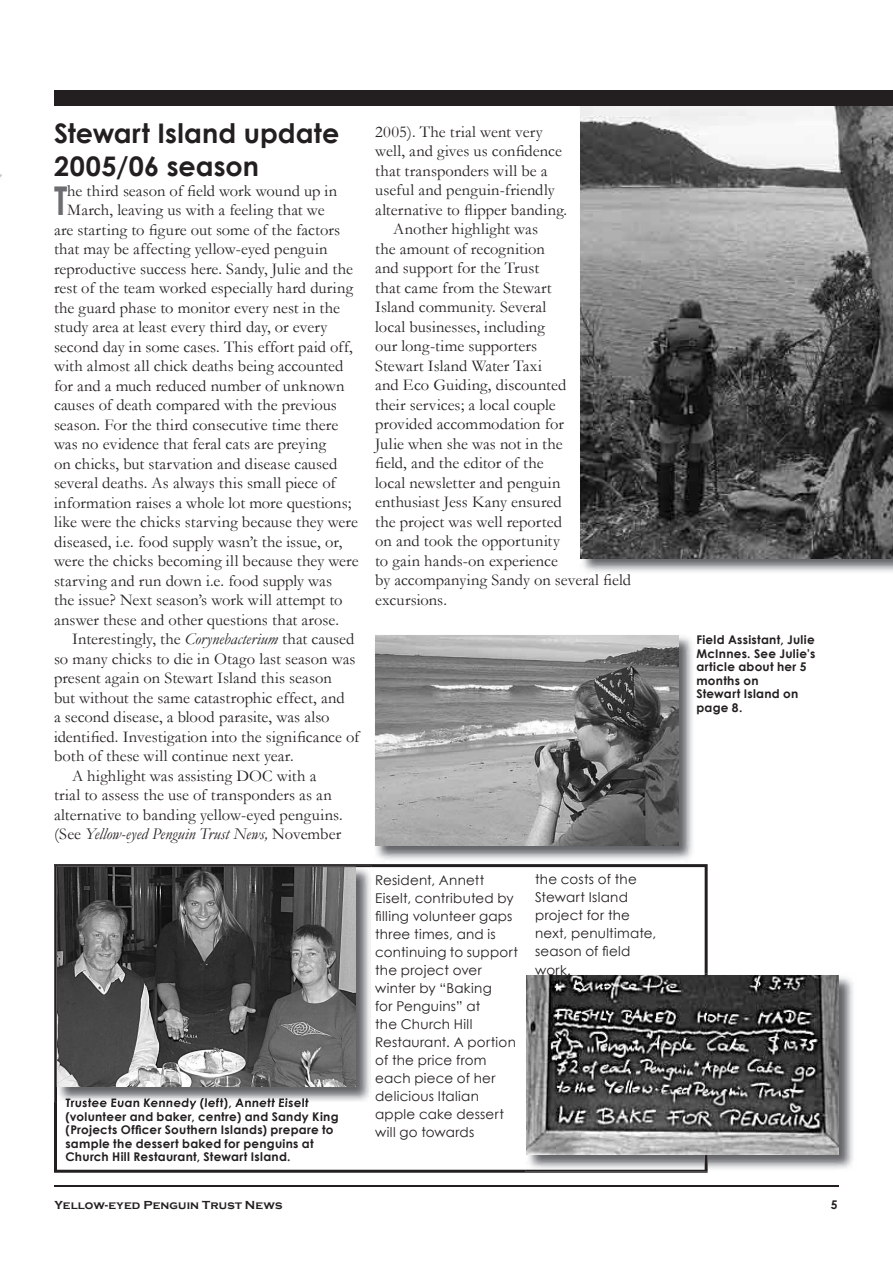
<style>
.page{position:relative;width:893px;height:1263px;background:#fff}
.page>*{position:absolute;margin:0;border:0;box-sizing:border-box;transform-origin:0 0}
.t1{font:700 39.6px "Century Gothic";color:#6c6d70;scale:.8 1}
.t2{font:700 27px/33px "Century Gothic";letter-spacing:.005em;color:#231f20}
.t3{font:16.5px "Garamond";letter-spacing:.005em;color:#231f20}
.t4{font:italic 16.5px "Garamond";color:#231f20}
.t5{font:13.5px/18px "Century Gothic";letter-spacing:.015em;color:#231f20}
.t6{font:700 12px/13.5px "Century Gothic";letter-spacing:.025em;color:#231f20}
.t7{font:700 12px "Copperplate Gothic";letter-spacing:.01em;color:#231f20}
.s1{font-style:italic}
.s2{font-style:normal}
</style>
<div class="page">
<hr style="left:54px;top:1185px;width:785px;height:2px;background:#231f20">
<img style="left:579px;top:105px;width:314px;height:467px">
<img style="left:581px;top:105px;width:312px;height:453px">
<div style="left:54px;top:90px;width:839px;height:15px;background:#231f20"></div>
<svg style="left:54px;top:864px;width:654px;height:309px"></svg>
<img style="left:54px;top:866px;width:317px;height:236px">
<img style="left:57px;top:867px;width:50px;height:220px">
<img style="left:106px;top:867px;width:250px;height:44px">
<img style="left:708px;top:977px;width:145px;height:192px">
<img style="left:525px;top:973px;width:183px;height:198px">
<img style="left:527px;top:975px;width:312px;height:179px">
<img style="left:376px;top:635px;width:317px;height:225px">
<img style="left:375px;top:635px;width:303px;height:211px">
<h2 class="t2" style="left:54px;top:116px;width:287px">Stewart Island update<br>2005/06 season</h2>
<h1 class="t1" style="left:54px;top:176px;width:18px">T</h1>
<p class="t3" style="left:67px;top:181px;width:271px">he third season of field work wound up in</p>
<p class="t3" style="left:67px;top:200px;width:259px">March, leaving us with a feeling that we</p>
<p class="t3" style="left:54px;top:220px;width:288px">are starting to figure out some of the factors</p>
<p class="t3" style="left:54px;top:239px;width:275px">that may be affecting yellow-eyed penguin</p>
<p class="t3" style="left:54px;top:259px;width:300px">reproductive success here. Sandy, Julie and the</p>
<p class="t3" style="left:54px;top:278px;width:301px">rest of the team worked especially hard during</p>
<p class="t3" style="left:54px;top:298px;width:288px">the guard phase to monitor every nest in the</p>
<p class="t3" style="left:54px;top:317px;width:275px">study area at least every third day, or every</p>
<p class="t3" style="left:54px;top:337px;width:300px">second day in some cases. This effort paid off,</p>
<p class="t3" style="left:54px;top:356px;width:291px">with almost all chick deaths being accounted</p>
<p class="t3" style="left:54px;top:376px;width:292px">for and a much reduced number of unknown</p>
<p class="t3" style="left:54px;top:395px;width:284px">causes of death compared with the previous</p>
<p class="t3" style="left:54px;top:415px;width:286px">season. For the third consecutive time there</p>
<p class="t3" style="left:54px;top:434px;width:274px">was no evidence that feral cats are preying</p>
<p class="t3" style="left:54px;top:454px;width:285px">on chicks, but starvation and disease caused</p>
<p class="t3" style="left:54px;top:473px;width:283px">several deaths. As always this small piece of</p>
<p class="t3" style="left:54px;top:493px;width:299px">information raises a whole lot more questions;</p>
<p class="t3" style="left:54px;top:512px;width:305px">like were the chicks starving because they were</p>
<p class="t3" style="left:54px;top:532px;width:290px">diseased, i.e. food supply wasn’t the issue, or,</p>
<p class="t3" style="left:54px;top:551px;width:306px">were the chicks becoming ill because they were</p>
<p class="t3" style="left:54px;top:571px;width:280px">starving and run down i.e. food supply was</p>
<p class="t3" style="left:54px;top:590px;width:290px">the issue? Next season’s work will attempt to</p>
<p class="t3" style="left:54px;top:610px;width:287px">answer these and other questions that arose.</p>
<p class="t3" style="left:72px;top:629px;width:284px">Interestingly, the <span class="s1">Corynebacterium</span> that caused</p>
<p class="t3" style="left:54px;top:649px;width:303px">so many chicks to die in Otago last season was</p>
<p class="t3" style="left:54px;top:668px;width:279px">present again on Stewart Island this season</p>
<p class="t3" style="left:54px;top:688px;width:292px">but without the same catastrophic effect, and</p>
<p class="t3" style="left:54px;top:707px;width:277px">a second disease, a blood parasite, was also</p>
<p class="t3" style="left:54px;top:727px;width:307px">identified. Investigation into the significance of</p>
<p class="t3" style="left:54px;top:746px;width:241px">both of these will continue next year.</p>
<p class="t3" style="left:72px;top:766px;width:246px">A highlight was assisting DOC with a</p>
<p class="t3" style="left:54px;top:785px;width:279px">trial to assess the use of transponders as an</p>
<p class="t3" style="left:54px;top:805px;width:290px">alternative to banding yellow-eyed penguins.</p>
<p class="t4" style="left:54px;top:824px;width:289px"><span class="s2">(See</span> Yellow-eyed Penguin Trust News, <span class="s2">November</span></p>
<p class="t6" style="left:66px;top:1096px;width:275px">Trustee Euan Kennedy (left), Annett Eiselt (volunteer and baker, centre) and Sandy King (Projects Officer Southern Islands) prepare to sample the dessert baked for penguins at Church Hill Restaurant, Stewart Island.</p>
<p class="t3" style="left:375px;top:122px;width:169px">2005). The trial went very</p>
<p class="t3" style="left:375px;top:141px;width:188px">well, and gives us confidence</p>
<p class="t3" style="left:375px;top:161px;width:174px">that transponders will be a</p>
<p class="t3" style="left:375px;top:180px;width:181px">useful and penguin-friendly</p>
<p class="t3" style="left:375px;top:200px;width:193px">alternative to flipper banding.</p>
<p class="t3" style="left:393px;top:219px;width:146px">Another highlight was</p>
<p class="t3" style="left:375px;top:239px;width:171px">the amount of recognition</p>
<p class="t3" style="left:375px;top:258px;width:165px">and support for the Trust</p>
<p class="t3" style="left:375px;top:278px;width:178px">that came from the Stewart</p>
<p class="t3" style="left:375px;top:297px;width:173px">Island community. Several</p>
<p class="t3" style="left:375px;top:317px;width:171px">local businesses, including</p>
<p class="t3" style="left:375px;top:336px;width:163px">our long-time supporters</p>
<p class="t3" style="left:375px;top:356px;width:168px">Stewart Island Water Taxi</p>
<p class="t3" style="left:375px;top:375px;width:193px">and Eco Guiding, discounted</p>
<p class="t3" style="left:375px;top:395px;width:182px">their services; a local couple</p>
<p class="t3" style="left:375px;top:414px;width:190px">provided accommodation for</p>
<p class="t3" style="left:375px;top:434px;width:189px">Julie when she was not in the</p>
<p class="t3" style="left:375px;top:453px;width:170px">field, and the editor of the</p>
<p class="t3" style="left:375px;top:473px;width:187px">local newsletter and penguin</p>
<p class="t3" style="left:375px;top:492px;width:188px">enthusiast Jess Kany ensured</p>
<p class="t3" style="left:375px;top:512px;width:188px">the project was well reported</p>
<p class="t3" style="left:375px;top:531px;width:186px">on and took the opportunity</p>
<p class="t3" style="left:375px;top:551px;width:184px">to gain hands-on experience</p>
<p class="t3" style="left:375px;top:570px;width:257px">by accompanying Sandy on several field</p>
<p class="t3" style="left:375px;top:590px;width:73px">excursions.</p>
<p class="t5" style="left:375px;top:870px;width:144px">Resident, Annett<br>Eiselt, contributed by filling volunteer gaps three times, and is continuing to support the project over winter by “Baking<br>for Penguins” at<br>the Church Hill<br>Restaurant. A portion of the price from each piece of her delicious Italian apple cake dessert will go towards</p>
<p class="t5" style="left:535px;top:870px;width:123px">the costs of the<br>Stewart Island project for the next, penultimate, season of field</p>
<p class="t5" style="left:535px;top:961px;width:37px">work.</p>
<p class="t6" style="left:696px;top:633px;width:120px">Field Assistant, Julie<br>McInnes. See Julie’s article about her 5 months on<br>Stewart Island on page 8.</p>
<p class="t7" style="left:54px;top:1198px;width:230px">Yellow-eyed Penguin Trust News</p>
<p class="t6" style="left:831px;top:1197px;width:8px">5</p>
</div>
